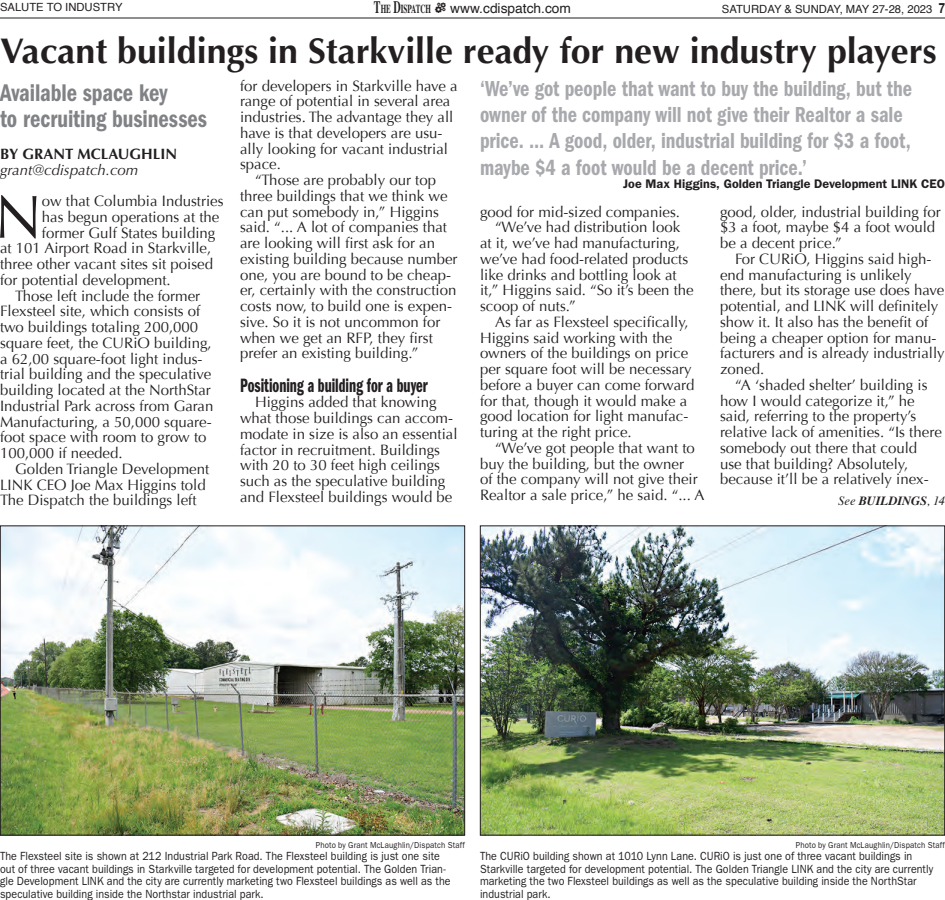
<style>
.page{position:relative;width:945px;height:900px;background:#fff}
.page>*{position:absolute;margin:0;border:0;box-sizing:border-box;transform-origin:0 0}
.t1{font:61px "Optima";color:#231f20}
.t2{font:700 35.75px "Optima";color:#231f20}
.t3{font:25px/26.2px "ITC Franklin Gothic Std Dm Cd";letter-spacing:-.005em;color:#808285;scale:.9 1}
.t4{font:22.5px/26.2px "ITC Franklin Gothic Std Dm Cd";letter-spacing:-.005em;color:#a8a9ad;scale:.9 1}
.t5{font:20px "ITC Franklin Gothic Std Dm Cp";color:#231f20;scale:.87 1}
.t6{font:15px/15.8px "Optima";color:#231f20}
.t7{font:italic 15px "Optima";color:#231f20}
.t8{font:700 15px "Optima";color:#231f20}
.t9{font:13.75px "Helvetica";color:#231f20}
.t10{font:600 12.5px "ITC Franklin Gothic Std";letter-spacing:.005em;color:#231f20}
.t11{font:italic 700 12.5px "Times";letter-spacing:-.005em;color:#231f20}
.t12{font:11.88px/12.5px "ITC Franklin Gothic Std";letter-spacing:.005em;color:#231f20;scale:.9 1}
.t13{font:11.25px "Helvetica";color:#231f20}
.t14{font:8.75px "ITC Franklin Gothic Std";letter-spacing:.015em;color:#231f20;scale:.9 1}
.s1{font-family:"Times";font-weight:700;font-size:17.5px}
.s2{font-family:"Times";font-weight:700;font-size:12.25px}
.s3{font-family:"Mechanic";font-size:15px}
.s4{font-weight:700;font-stretch:condensed;font-size:13.75px}
.s5{font-weight:400}
</style>
<div class="page">
<hr style="left:0;top:18px;width:945px;height:1px;background:#231f20">
<img style="left:2px;top:528px;width:461px;height:305px">
<div style="left:0;top:526px;width:465px;height:309px;border:1px solid #231f20"></div>
<img style="left:482px;top:528px;width:461px;height:305px">
<div style="left:480px;top:526px;width:465px;height:309px;border:1px solid #231f20"></div>
<p class="t13" style="left:0;top:-2px;width:124px">SALUTE TO INDUSTRY</p>
<p class="t9" style="left:374px;top:-2px;width:199px"><span class="s1">T</span><span class="s2">HE</span> <span class="s1">D</span><span class="s2">ISPATCH</span> <span class="s3">E</span> www.cdispatch.com</p>
<p class="t13" style="left:722px;top:0;width:225px">SATURDAY &amp; SUNDAY, MAY 27-28, 2023 <span class="s4">7</span></p>
<h2 class="t2" style="left:0;top:30px;width:938px">Vacant buildings in Starkville ready for new industry players</h2>
<h3 class="t3" style="left:0;top:80px;width:232px">Available space key<br>to recruiting businesses</h3>
<p class="t8" style="left:0;top:145px;width:179px">BY GRANT MCLAUGHLIN</p>
<p class="t7" style="left:0;top:161px;width:140px">grant@cdispatch.com</p>
<h1 class="t1" style="left:-5px;top:182px;width:49px">N</h1>
<p class="t6" style="left:42px;top:193px;width:183px">ow that Columbia Industries</p>
<p class="t6" style="left:240px;top:78px;width:219px">for developers in Starkville have a range of potential in several area industries. The advantage they all have is that developers are usu&shy;ally looking for vacant industrial space.</p>
<p class="t6" style="left:240px;top:172px;width:219px;text-indent:15px">“Those are probably our top three buildings that we think we can put somebody in,” Higgins said. “... A lot of companies that are looking will first ask for an existing building because number one, you are bound to be cheap&shy;er, certainly with the construction costs now, to build one is expen&shy;sive. So it is not uncommon for when we get an RFP, they first prefer an existing building.”</p>
<h3 class="t5" style="left:240px;top:374px;width:218px">Positioning a building for a buyer</h3>
<p class="t6" style="left:240px;top:395px;width:219px;text-indent:15px">Higgins added that knowing what those buildings can accom&shy;modate in size is also an essential factor in recruitment. Buildings with 20 to 30 feet high ceilings such as the speculative building and Flexsteel buildings would be</p>
<h3 class="t4" style="left:480px;top:75px;width:482px">‘We’ve got people that want to buy the building, but the owner of the company will not give their Realtor a sale price. ... A good, older, industrial building for $3 a foot, maybe $4 a foot would be a decent price.’</h3>
<p class="t10" style="left:623px;top:177px;width:323px">Joe Max Higgins, Golden Triangle Development LINK CEO</p>
<p class="t6" style="left:480px;top:204px;width:202px">good for mid-sized companies.</p>
<p class="t6" style="left:495px;top:220px;width:187px">“We’ve had distribution look</p>
<p class="t6" style="left:480px;top:235px;width:201px">at it, we’ve had manufacturing,</p>
<p class="t6" style="left:480px;top:251px;width:210px">we’ve had food-related products</p>
<p class="t6" style="left:480px;top:267px;width:198px">like drinks and bottling look at</p>
<p class="t6" style="left:480px;top:283px;width:215px">it,” Higgins said. “So it’s been the</p>
<p class="t6" style="left:480px;top:298px;width:97px">scoop of nuts.”</p>
<p class="t6" style="left:495px;top:314px;width:195px">As far as Flexsteel specifically,</p>
<p class="t6" style="left:480px;top:330px;width:194px">Higgins said working with the</p>
<p class="t6" style="left:480px;top:346px;width:210px">owners of the buildings on price</p>
<p class="t6" style="left:480px;top:361px;width:213px">per square foot will be necessary</p>
<p class="t6" style="left:480px;top:377px;width:216px">before a buyer can come forward</p>
<p class="t6" style="left:480px;top:393px;width:209px">for that, though it would make a</p>
<p class="t6" style="left:480px;top:409px;width:210px">good location for light manufac-</p>
<p class="t6" style="left:480px;top:424px;width:153px">turing at the right price.</p>
<p class="t6" style="left:495px;top:440px;width:201px">“We’ve got people that want to</p>
<p class="t6" style="left:480px;top:456px;width:206px">buy the building, but the owner</p>
<p class="t6" style="left:480px;top:472px;width:219px">of the company will not give their</p>
<p class="t6" style="left:480px;top:487px;width:226px">Realtor a sale price,” he said. “... A</p>
<p class="t6" style="left:720px;top:204px;width:222px">good, older, industrial building for $3 a foot, maybe $4 a foot would be a decent price.”</p>
<p class="t6" style="left:720px;top:251px;width:226px;text-indent:15px">For CURiO, Higgins said high&shy;end manufacturing is unlikely there, but its storage use does have potential, and LINK will definitely show it. It also has the benefit of being a cheaper option for manu&shy;facturers and is already industrially zoned.</p>
<p class="t6" style="left:720px;top:377px;width:223px;text-indent:15px">“A ‘shaded shelter’ building is how I would categorize it,” he said, referring to the property’s relative lack of amenities. “Is there somebody out there that could use that building? Absolutely, because it’ll be a relatively inex-</p>
<p class="t6" style="left:42px;top:209px;width:179px">has begun operations at the</p>
<p class="t6" style="left:42px;top:225px;width:175px">former Gulf States building</p>
<p class="t6" style="left:0;top:241px;width:213px">at 101 Airport Road in Starkville,</p>
<p class="t6" style="left:0;top:256px;width:215px">three other vacant sites sit poised</p>
<p class="t6" style="left:0;top:272px;width:172px">for potential development.</p>
<p class="t6" style="left:15px;top:288px;width:187px">Those left include the former</p>
<p class="t6" style="left:0;top:304px;width:202px">Flexsteel site, which consists of</p>
<p class="t6" style="left:0;top:319px;width:200px">two buildings totaling 200,000</p>
<p class="t6" style="left:0;top:335px;width:213px">square feet, the CURiO building,</p>
<p class="t6" style="left:0;top:351px;width:204px">a 62,00 square-foot light indus-</p>
<p class="t6" style="left:0;top:367px;width:213px">trial building and the speculative</p>
<p class="t6" style="left:0;top:382px;width:212px">building located at the NorthStar</p>
<p class="t6" style="left:0;top:398px;width:215px">Industrial Park across from Garan</p>
<p class="t6" style="left:0;top:414px;width:213px">Manufacturing, a 50,000 square-</p>
<p class="t6" style="left:0;top:430px;width:208px">foot space with room to grow to</p>
<p class="t6" style="left:0;top:445px;width:124px">100,000 if needed.</p>
<p class="t6" style="left:15px;top:461px;width:196px">Golden Triangle Development</p>
<p class="t6" style="left:0;top:477px;width:207px">LINK CEO Joe Max Higgins told</p>
<p class="t6" style="left:0;top:493px;width:198px">The Dispatch the buildings left</p>
<p class="t11" style="left:838px;top:489px;width:108px"><span class="s5">See</span> BUILDINGS<span class="s5">, 14</span></p>
<p class="t14" style="left:316px;top:840px;width:167px">Photo by Grant McLaughlin/Dispatch Staff</p>
<p class="t12" style="left:0;top:850px;width:502px">The Flexsteel site is shown at 212 Industrial Park Road. The Flexsteel building is just one site out of three vacant buildings in Starkville targeted for development potential. The Golden Trian&shy;gle Development LINK and the city are currently marketing two Flexsteel buildings as well as the speculative building inside the Northstar industrial park.</p>
<p class="t14" style="left:796px;top:840px;width:167px">Photo by Grant McLaughlin/Dispatch Staff</p>
<p class="t12" style="left:480px;top:850px;width:505px">The CURiO building shown at 1010 Lynn Lane. CURiO is just one of three vacant buildings in Starkville targeted for development potential. The Golden Triangle LINK and the city are currently marketing the two Flexsteel buildings as well as the speculative building inside the NorthStar industrial park.</p>
</div>
